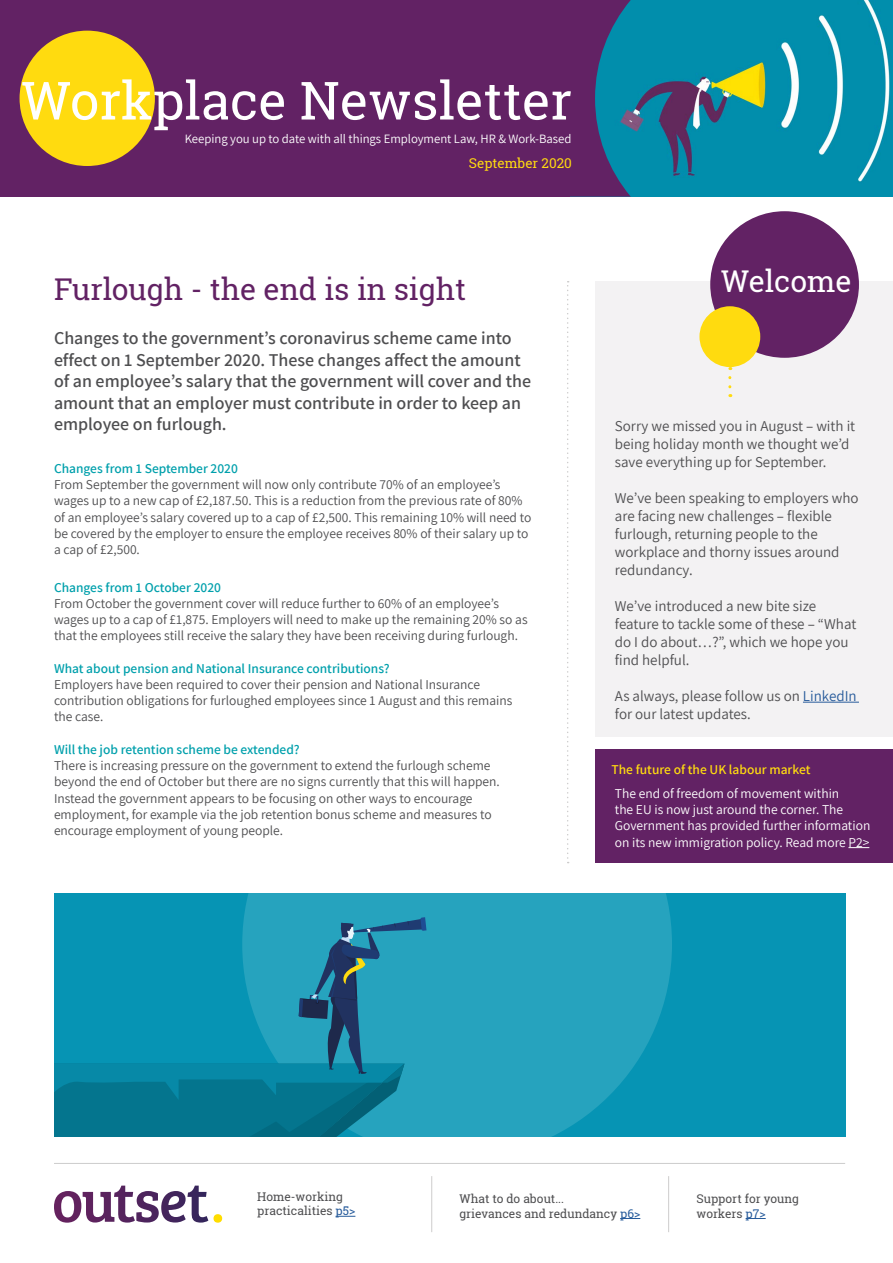
<style>
.page{position:relative;width:893px;height:1263px;background:#fff}
.page>*{position:absolute;margin:0;border:0;box-sizing:border-box;transform-origin:0 0}
.t1{font:30px "Roboto Slab";color:#622264}
.t2{font:30px "Roboto Slab";color:#fff}
.t3{font:600 18px/21.6px "Assistant";color:#4e4e50}
.t4{font:15px/18px "Assistant";color:#4e4e50}
.t5{font:13.5px/16.2px "Assistant";color:#4e4e50}
.t6{font:13.5px/16.2px "Assistant";color:#fff}
.t7{font:600 13.5px "Assistant";color:#00a0ac}
.t8{font:600 13.5px "Assistant";color:#ffdb0f}
.t9{font:13.5px "Roboto Slab";color:#ffdb0f}
.t10{font:12.75px "Assistant";letter-spacing:-.005em;color:#fff}
.t11{font:12px/14.4px "Roboto Slab";color:#4e4e50}
.s1{color:#275b9b}
</style>
<div class="page">
<div style="left:595px;top:281px;width:298px;height:455px;background:#f3f2f3"></div>
<hr style="left:54px;top:1163px;width:791px;height:1px;background:#cdcccc">
<svg style="left:54px;top:1185px;width:154px;height:38px"></svg>
<div style="left:213px;top:1214px;width:9px;height:9px;background:#fd0;border-radius:50%"></div>
<img style="left:631px;top:0;width:262px;height:197px">
<div style="left:0;top:0;width:631px;height:197px;background:#622264"></div>
<svg style="left:336px;top:1216px;width:19px;height:1px"></svg>
<svg style="left:620px;top:1218px;width:20px;height:1px"></svg>
<svg style="left:746px;top:1218px;width:20px;height:1px"></svg>
<div style="left:20px;top:31px;width:135px;height:135px;background:#ffdb0f;border-radius:50%"></div>
<svg style="left:22px;top:79px;width:549px;height:51px"></svg>
<hr style="left:431px;top:1176px;width:1px;height:56px;background:#cdcccc">
<hr style="left:668px;top:1176px;width:1px;height:56px;background:#cdcccc">
<hr style="left:803px;top:702px;width:56px;height:1px;background:#275b9b">
<div style="left:710px;top:211px;width:149px;height:147px;background:#622264;border-radius:50%"></div>
<div style="left:699px;top:306px;width:61px;height:61px;background:#ffdb0f;border-radius:50%"></div>
<svg style="left:728px;top:378px;width:3px;height:19px"></svg>
<svg style="left:567px;top:281px;width:2px;height:582px"></svg>
<div style="left:54px;top:893px;width:791px;height:243px;background:#0694b4"></div>
<svg style="left:244px;top:893px;width:428px;height:243px;fill:#26a3be"></svg>
<svg style="left:54px;top:917px;width:372px;height:219px"></svg>
<div style="left:595px;top:749px;width:298px;height:114px;background:#622264"></div>
<svg style="left:848px;top:847px;width:21px;height:1px"></svg>
<p class="t10" style="left:185px;top:130px;width:388px">Keeping you up to date with all things Employment Law, HR &amp; Work-Based</p>
<p class="t9" style="left:469px;top:153px;width:104px">September 2020</p>
<h1 class="t1" style="left:54px;top:269px;width:414px">Furlough - the end is in sight</h1>
<p class="t3" style="left:54px;top:326px;width:479px">Changes to the government’s coronavirus scheme came into effect on 1 September 2020. These changes affect the amount of an employee’s salary that the government will cover and the amount that an employer must contribute in order to keep an employee on furlough.</p>
<p class="t7" style="left:54px;top:459px;width:185px">Changes from 1 September 2020</p>
<p class="t5" style="left:54px;top:476px;width:479px">From September the government will now only contribute 70% of an employee’s wages up to a new cap of £2,187.50. This is a reduction from the previous rate of 80% of an employee’s salary covered up to a cap of £2,500. This remaining 10% will need to be covered by the employer to ensure the employee receives 80% of their salary up to a cap of £2,500.</p>
<p class="t7" style="left:54px;top:578px;width:168px">Changes from 1 October 2020</p>
<p class="t5" style="left:54px;top:595px;width:475px">From October the government cover will reduce further to 60% of an employee’s wages up to a cap of £1,875. Employers will need to make up the remaining 20% so as that the employees still receive the salary they have been receiving during furlough.</p>
<p class="t7" style="left:54px;top:659px;width:337px">What about pension and National Insurance contributions?</p>
<p class="t5" style="left:54px;top:676px;width:460px">Employers have been required to cover their pension and National Insurance contribution obligations for furloughed employees since 1 August and this remains the case.</p>
<p class="t7" style="left:54px;top:740px;width:247px">Will the job retention scheme be extended?</p>
<p class="t5" style="left:54px;top:757px;width:447px">There is increasing pressure on the government to extend the furlough scheme beyond the end of October but there are no signs currently that this will happen.<br>Instead the government appears to be focusing on other ways to encourage employment, for example via the job retention bonus scheme and measures to encourage employment of young people.</p>
<h1 class="t2" style="left:721px;top:261px;width:132px">Welcome</h1>
<p class="t4" style="left:615px;top:416px;width:242px">Sorry we missed you in August – with it being holiday month we thought we’d save everything up for September.</p>
<p class="t4" style="left:615px;top:488px;width:245px">We’ve been speaking to employers who are facing new challenges – flexible furlough, returning people to the workplace and thorny issues around redundancy.</p>
<p class="t4" style="left:615px;top:596px;width:243px">We’ve introduced a new bite size feature to tackle some of these – “What do I do about…?”, which we hope you find helpful.</p>
<p class="t4" style="left:615px;top:686px;width:243px">As always, please follow us on <span class="s1">LinkedIn </span>for our latest updates.</p>
<p class="t8" style="left:611px;top:760px;width:200px">The future of the UK labour market</p>
<p class="t6" style="left:615px;top:785px;width:257px">The end of freedom of movement within<br>the EU is now just around the corner. The Government has provided further information on its new immigration policy. Read more P2&gt;</p>
<p class="t11" style="left:257px;top:1189px;width:100px">Home-working practicalities <span class="s1">p5&gt;</span></p>
<p class="t11" style="left:459px;top:1191px;width:182px">What to do about...<br>grievances and redundancy <span class="s1">p6&gt;</span></p>
<p class="t11" style="left:696px;top:1191px;width:104px">Support for young workers <span class="s1">p7&gt;</span></p>
</div>
